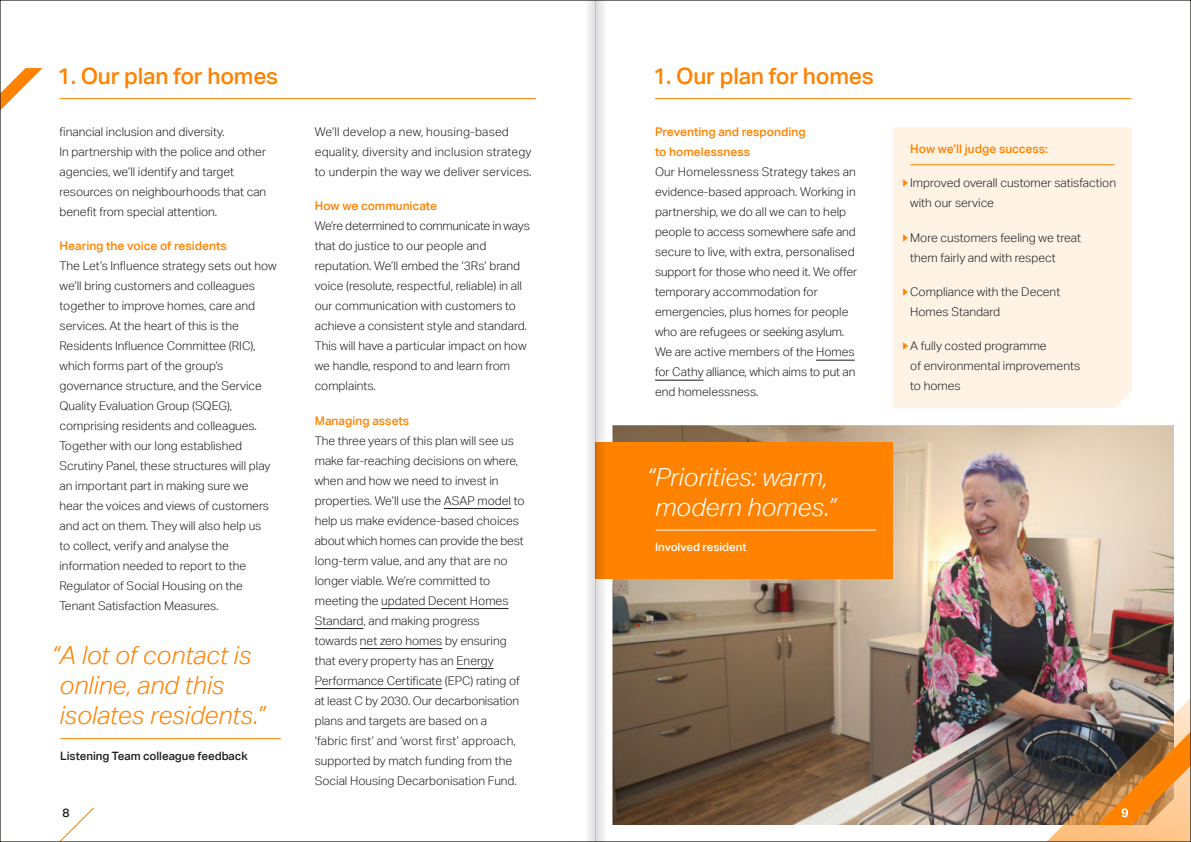
<style>
.page{position:relative;width:1191px;height:842px;background:#fff}
.page>*{position:absolute;margin:0;border:0;box-sizing:border-box;transform-origin:0 0}
.t1{font:italic 300 25px/30px "Aktiv Grotesk";color:#ff8200}
.t2{font:italic 300 25px/30px "Aktiv Grotesk";color:#fff;text-align:center}
.t3{font:500 22.6px "Aktiv Grotesk";letter-spacing:-.01em;color:#ff8200}
.t4{font:300 12px/20px "Aktiv Grotesk";color:#1d1d1b}
.t5{font:500 12px/20px "Aktiv Grotesk";color:#ff8200}
.t6{font:500 12px "Aktiv Grotesk";color:#1d1d1b}
.t7{font:500 12px "Aktiv Grotesk";color:#fff}
.t8{font:500 11.5px "Aktiv Grotesk";letter-spacing:-.005em;color:#1d1d1b}
.t9{font:500 11.5px "Aktiv Grotesk";letter-spacing:-.005em;color:#fff}
</style>
<div class="page">
<img style="left:618px;top:425px;width:556px;height:400px">
<div style="left:893px;top:128px;width:238px;height:280px;background:#fff3e6"></div>
<hr style="left:444px;top:508px;width:67px;height:1px;background:#1d1d1b">
<hr style="left:381px;top:608px;width:127px;height:1px;background:#1d1d1b">
<hr style="left:315px;top:628px;width:48px;height:1px;background:#1d1d1b">
<hr style="left:360px;top:648px;width:82px;height:1px;background:#1d1d1b">
<hr style="left:456px;top:668px;width:37px;height:1px;background:#1d1d1b">
<hr style="left:315px;top:688px;width:127px;height:1px;background:#1d1d1b">
<hr style="left:60px;top:98px;width:476px;height:1px;background:#ff8200">
<hr style="left:816px;top:360px;width:38px;height:1px;background:#1d1d1b">
<hr style="left:655px;top:380px;width:48px;height:1px;background:#1d1d1b">
<hr style="left:910px;top:164px;width:204px;height:1px;background:#ff8200">
<svg style="left:1115px;top:374px;width:17px;height:34px"></svg>
<img style="left:1020px;top:689px;width:169px;height:151px">
<hr style="left:655px;top:98px;width:476px;height:1px;background:#ff8200">
<hr style="left:60px;top:738px;width:221px;height:1px;background:#ff8200">
<svg style="left:2px;top:68px;width:41px;height:41px"></svg>
<div style="left:595px;top:442px;width:298px;height:136px;background:#ff8200"></div>
<hr style="left:656px;top:530px;width:220px;height:1px;background:#fff">
<svg style="left:61px;top:807px;width:33px;height:33px"></svg>
<svg style="left:595px;top:0;width:23px;height:842px"></svg>
<div style="left:573px;top:0;width:22px;height:842px;background:linear-gradient(to right,#fff,#ebe9eb)"></div>
<h2 class="t3" style="left:58px;top:63px;width:222px">1. Our plan for homes</h2>
<p class="t4" style="left:60px;top:122px;width:208px">financial inclusion and diversity.<br>In partnership with the police and other agencies, we’ll identify and target resources on neighbourhoods that can benefit from special attention.</p>
<p class="t5" style="left:60px;top:236px;width:169px">Hearing the voice of residents</p>
<p class="t4" style="left:60px;top:256px;width:219px">The Let’s Influence strategy sets out how we’ll bring customers and colleagues together to improve homes, care and services. At the heart of this is the Residents Influence Committee (RIC), which forms part of the group’s governance structure, and the Service Quality Evaluation Group (SQEG), comprising residents and colleagues.<br>Together with our long established Scrutiny Panel, these structures will play an important part in making sure we<br>hear the voices and views of customers and act on them. They will also help us<br>to collect, verify and analyse the information needed to report to the Regulator of Social Housing on the Tenant Satisfaction Measures.</p>
<h1 class="t1" style="left:60px;top:640px;width:207px;text-indent:-8px">“A lot of contact is online, and this isolates residents.”</h1>
<p class="t8" style="left:60px;top:749px;width:189px">Listening Team colleague feedback</p>
<p class="t4" style="left:315px;top:122px;width:218px">We’ll develop a new, housing-based equality, diversity and inclusion strategy to underpin the way we deliver services.</p>
<p class="t5" style="left:315px;top:196px;width:124px">How we communicate</p>
<p class="t4" style="left:315px;top:216px;width:217px">We’re determined to communicate in ways that do justice to our people and reputation. We’ll embed the ‘3Rs’ brand voice (resolute, respectful, reliable) in all our communication with customers to achieve a consistent style and standard.<br>This will have a particular impact on how we handle, respond to and learn from complaints.</p>
<p class="t5" style="left:315px;top:410px;width:96px">Managing assets</p>
<p class="t4" style="left:315px;top:430px;width:211px">The three years of this plan will see us make far-reaching decisions on where, when and how we need to invest in properties. We’ll use the ASAP model to help us make evidence-based choices about which homes can provide the best long-term value, and any that are no longer viable. We’re committed to meeting the updated Decent Homes Standard, and making progress towards net zero homes by ensuring that every property has an Energy Performance Certificate (EPC) rating of at least C by 2030. Our decarbonisation plans and targets are based on a<br>‘fabric first’ and ‘worst first’ approach, supported by match funding from the Social Housing Decarbonisation Fund.</p>
<h2 class="t3" style="left:653px;top:63px;width:222px">1. Our plan for homes</h2>
<p class="t5" style="left:655px;top:122px;width:152px">Preventing and responding to homelessness</p>
<p class="t4" style="left:655px;top:162px;width:204px">Our Homelessness Strategy takes an evidence-based approach. Working in partnership, we do all we can to help people to access somewhere safe and secure to live, with extra, personalised support for those who need it. We offer temporary accommodation for emergencies, plus homes for people who are refugees or seeking asylum.<br>We are active members of the Homes for Cathy alliance, which aims to put an end homelessness.</p>
<h1 class="t2" style="left:646px;top:462px;width:191px">“Priorities: warm, modern homes.”</h1>
<p class="t9" style="left:655px;top:540px;width:93px">Involved resident</p>
<p class="t5" style="left:910px;top:139px;width:139px">How we’ll judge success:</p>
<p class="t4" style="left:910px;top:173px;width:207px">Improved overall customer satisfaction with our service</p>
<p class="t4" style="left:910px;top:227px;width:172px">More customers feeling we treat them fairly and with respect</p>
<p class="t4" style="left:910px;top:281px;width:151px">Compliance with the Decent<br>Homes Standard</p>
<p class="t4" style="left:910px;top:336px;width:171px">A fully costed programme<br>of environmental improvements to homes</p>
<p class="t6" style="left:62px;top:805px;width:9px">8</p>
<p class="t7" style="left:1121px;top:805px;width:9px">9</p>
</div>
